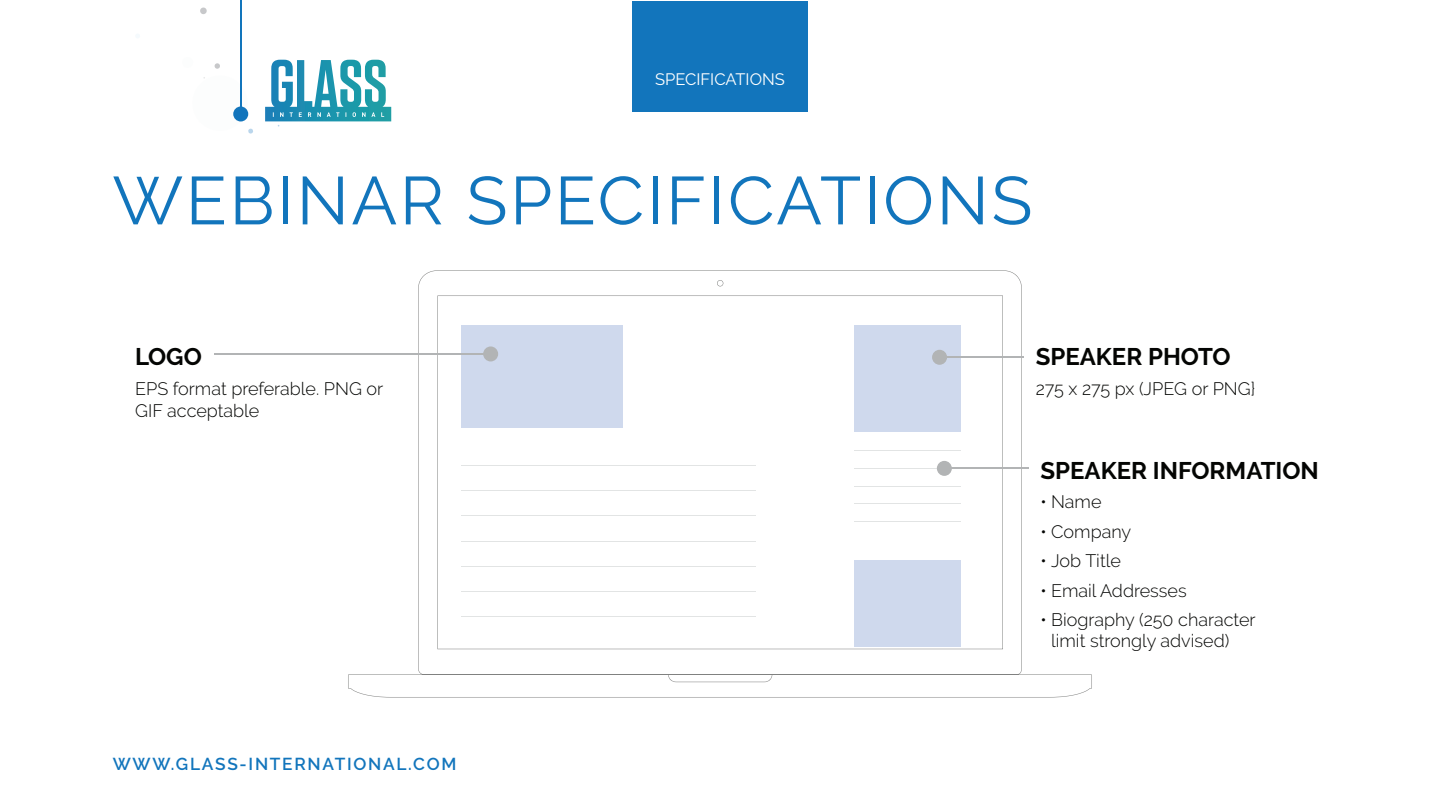
<style>
.page{position:relative;width:1440px;height:810px;background:#fff}
.page>*{position:absolute;margin:0;border:0;box-sizing:border-box;transform-origin:0 0}
.t1{font:67.5px "Raleway";letter-spacing:.04em;color:#1275bc}
.t2{font:700 24px "Raleway";color:#040503}
.t3{font:300 18px/21.6px "Raleway";color:#040503}
.t4{font:600 17.25px "Raleway";letter-spacing:.1em;color:#1275bc}
.t5{font:16.5px "Raleway";color:#fff}
</style>
<div class="page">
<svg style="left:348px;top:270px;width:744px;height:428px"></svg>
<svg style="left:668px;top:280px;width:104px;height:402px"></svg>
<svg style="left:214px;top:63px;width:6px;height:6px"></svg>
<svg style="left:200px;top:8px;width:7px;height:6px"></svg>
<svg style="left:203px;top:77px;width:50px;height:57px"></svg>
<hr style="left:240px;top:0;width:2px;height:114px;background:#1275bc">
<div style="left:233px;top:106px;width:15px;height:15px;background:#1275bc;border-radius:50%"></div>
<svg style="left:437px;top:296px;width:566px;height:353px"></svg>
<div style="left:632px;top:1px;width:176px;height:110px;background:#1275bc"></div>
<div style="left:462px;top:325px;width:161px;height:102px;background:#cfd9ed"></div>
<hr style="left:215px;top:353px;width:276px;height:2px;background:#b2b4b5">
<div style="left:483px;top:346px;width:15px;height:15px;background:#b2b4b5;border-radius:50%"></div>
<div style="left:855px;top:325px;width:106px;height:106px;background:#cfd9ed"></div>
<div style="left:855px;top:561px;width:106px;height:86px;background:#cfd9ed"></div>
<hr style="left:462px;top:465px;width:294px;height:1px;background:#e2e4e4">
<hr style="left:462px;top:490px;width:294px;height:1px;background:#e2e4e4">
<hr style="left:462px;top:516px;width:294px;height:1px;background:#e2e4e4">
<hr style="left:462px;top:541px;width:294px;height:1px;background:#e2e4e4">
<hr style="left:462px;top:566px;width:294px;height:1px;background:#e2e4e4">
<hr style="left:462px;top:591px;width:294px;height:1px;background:#e2e4e4">
<hr style="left:462px;top:616px;width:294px;height:1px;background:#e2e4e4">
<hr style="left:855px;top:450px;width:106px;height:1px;background:#e2e4e4">
<hr style="left:855px;top:468px;width:106px;height:1px;background:#e2e4e4">
<hr style="left:855px;top:486px;width:106px;height:1px;background:#e2e4e4">
<hr style="left:855px;top:503px;width:106px;height:1px;background:#e2e4e4">
<hr style="left:855px;top:521px;width:106px;height:1px;background:#e2e4e4">
<hr style="left:940px;top:357px;width:84px;height:1px;background:#b2b4b5">
<div style="left:932px;top:350px;width:15px;height:15px;background:#b2b4b5;border-radius:50%"></div>
<hr style="left:944px;top:468px;width:85px;height:1px;background:#b2b4b5">
<div style="left:937px;top:461px;width:15px;height:15px;background:#b2b4b5;border-radius:50%"></div>
<svg style="left:265px;top:60px;width:126px;height:67px"></svg>
<p class="t5" style="left:655px;top:69px;width:131px">SPECIFICATIONS</p>
<h1 class="t1" style="left:112px;top:161px;width:921px">WEBINAR SPECIFICATIONS</h1>
<h2 class="t2" style="left:135px;top:343px;width:68px">LOGO</h2>
<p class="t3" style="left:135px;top:378px;width:250px">EPS format preferable. PNG or<br>GIF acceptable</p>
<p class="t4" style="left:113px;top:754px;width:345px">WWW.GLASS-INTERNATIONAL.COM</p>
<h2 class="t2" style="left:1036px;top:343px;width:196px">SPEAKER PHOTO</h2>
<p class="t3" style="left:1036px;top:378px;width:221px">275 x 275 px (JPEG or PNG}</p>
<h2 class="t2" style="left:1040px;top:456px;width:280px">SPEAKER INFORMATION</h2>
<p class="t3" style="left:1040px;top:491px;width:63px">• Name</p>
<p class="t3" style="left:1040px;top:520px;width:92px">• Company</p>
<p class="t3" style="left:1040px;top:550px;width:82px">• Job Title</p>
<p class="t3" style="left:1040px;top:579px;width:148px">• Email Addresses</p>
<p class="t3" style="left:1051px;top:609px;width:206px;line-height:21px;text-indent:-11px">• Biography (250 character limit strongly advised)</p>
</div>
